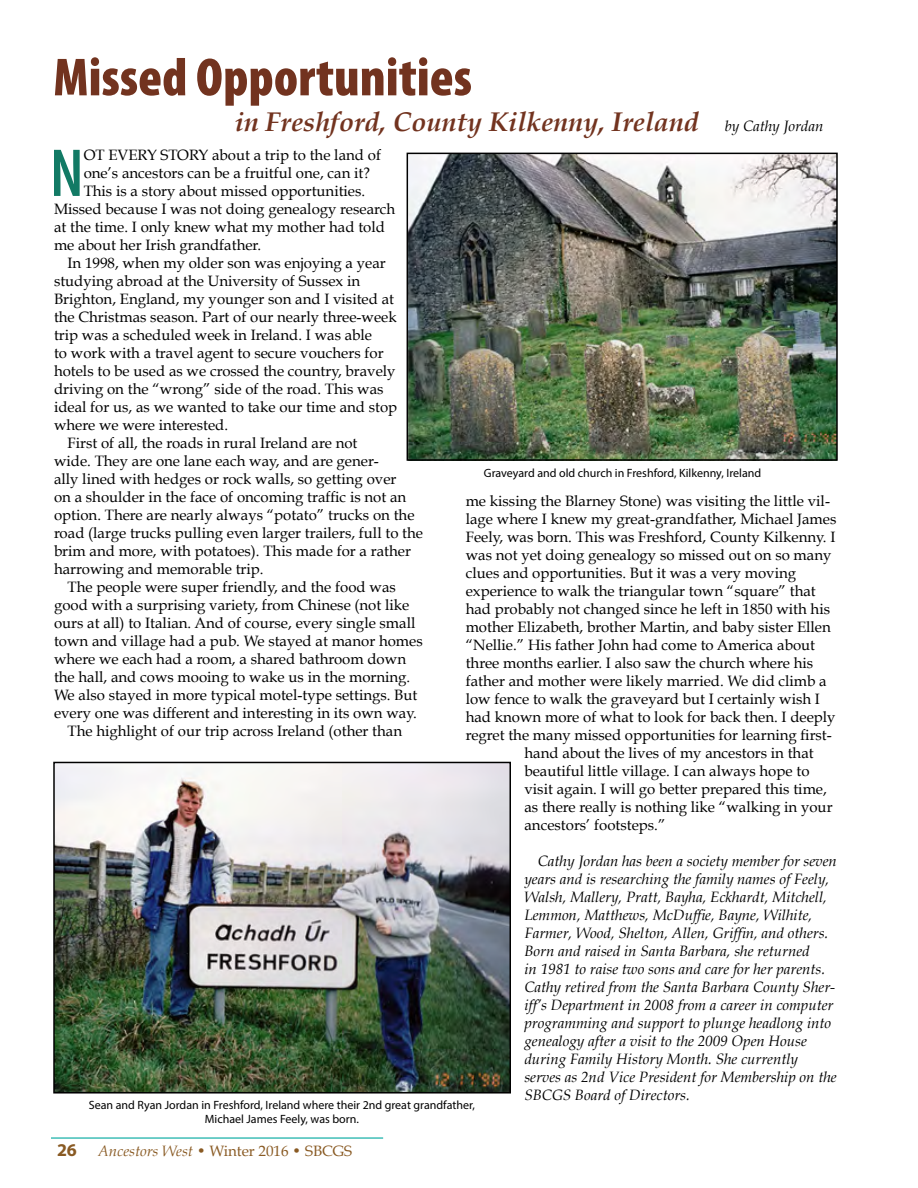
<style>
.page{position:relative;width:918px;height:1188px;background:#fff}
.page>*{position:absolute;margin:0;border:0;box-sizing:border-box;transform-origin:0 0}
.content_body{font:600 condensed 68.4px "Myriad Pro";color:#127a65}
.subhead{font:900 condensed 54px "Myriad Pro";color:#72331f}
.subhead-2{font:italic 700 27px "Book Antiqua";color:#72331f}
.t1{font:700 18px "Myriad Pro";color:#895a23}
.content_body-2{font:15px/18px "Book Antiqua";color:#000}
.content_body-3{font:italic 15px/18px "Book Antiqua";color:#000}
.t2{font:15px "Book Antiqua";color:#895a23}
.subhead-3{font:italic 15px "Book Antiqua";color:#000}
.t3{font:12px "Myriad Pro";color:#000}
.s1{font-style:italic}
</style>
<div class="page">
<hr style="left:51px;top:1137px;width:332px;height:2px;background:#00a89f">
<img style="left:410px;top:156px;width:425px;height:302px">
<div style="left:407px;top:153px;width:431px;height:308px;border:2px solid #000"></div>
<img style="left:56px;top:765px;width:452px;height:326px">
<div style="left:53px;top:762px;width:458px;height:332px;border:2px solid #000"></div>
<p class="subhead" style="left:53px;top:43px;width:420px">Missed Opportunities</p>
<p class="subhead-2" style="left:235px;top:106px;width:466px">in Freshford, County Kilkenny, Ireland</p>
<p class="subhead-3" style="left:725px;top:118px;width:100px">by Cathy Jordan</p>
<p class="content_body" style="left:50px;top:131px;width:35px">N</p>
<p class="content_body-2" style="left:84px;top:146px;width:299px">OT EVERY STORY about a trip to the land of</p>
<p class="content_body-2" style="left:84px;top:164px;width:288px">one’s ancestors can be a fruitful one, can it?</p>
<p class="content_body-2" style="left:84px;top:182px;width:283px">This is a story about missed opportunities.</p>
<p class="content_body-2" style="left:54px;top:200px;width:343px">Missed because I was not doing genealogy research</p>
<p class="content_body-2" style="left:54px;top:218px;width:332px">at the time. I only knew what my mother had told</p>
<p class="content_body-2" style="left:54px;top:236px;width:209px">me about her Irish grandfather.</p>
<p class="content_body-2" style="left:54px;top:254px;width:345px;text-indent:14px">In 1998, when my older son was enjoying a year studying abroad at the University of Sussex in Brighton, England, my younger son and I visited at the Christmas season. Part of our nearly three-week trip was a scheduled week in Ireland. I was able<br>to work with a travel agent to secure vouchers for hotels to be used as we crossed the country, bravely driving on the “wrong” side of the road. This was ideal for us, as we wanted to take our time and stop where we were interested.</p>
<p class="content_body-2" style="left:54px;top:434px;width:371px;text-indent:14px">First of all, the roads in rural Ireland are not<br>wide. They are one lane each way, and are gener-<br>ally lined with hedges or rock walls, so getting over<br>on a shoulder in the face of oncoming traffic is not an option. There are nearly always “potato” trucks on the road (large trucks pulling even larger trailers, full to the brim and more, with potatoes). This made for a rather harrowing and memorable trip.</p>
<p class="content_body-2" style="left:54px;top:578px;width:370px;text-indent:14px">The people were super friendly, and the food was good with a surprising variety, from Chinese (not like ours at all) to Italian. And of course, every single small town and village had a pub. We stayed at manor homes where we each had a room, a shared bathroom down the hall, and cows mooing to wake us in the morning.<br>We also stayed in more typical motel-type settings. But every one was different and interesting in its own way.</p>
<p class="content_body-2" style="left:68px;top:722px;width:336px">The highlight of our trip across Ireland (other than</p>
<p class="t3" style="left:484px;top:465px;width:279px">Graveyard and old church in Freshford, Kilkenny, Ireland</p>
<p class="content_body-2" style="left:466px;top:492px;width:366px">me kissing the Blarney Stone) was visiting the little vil-</p>
<p class="content_body-2" style="left:466px;top:510px;width:372px">lage where I knew my great-grandfather, Michael James</p>
<p class="content_body-2" style="left:466px;top:528px;width:371px">Feely, was born. This was Freshford, County Kilkenny. I</p>
<p class="content_body-2" style="left:466px;top:546px;width:367px">was not yet doing genealogy so missed out on so many</p>
<p class="content_body-2" style="left:466px;top:564px;width:332px">clues and opportunities. But it was a very moving</p>
<p class="content_body-2" style="left:466px;top:582px;width:352px">experience to walk the triangular town “square” that</p>
<p class="content_body-2" style="left:466px;top:600px;width:366px">had probably not changed since he left in 1850 with his</p>
<p class="content_body-2" style="left:466px;top:618px;width:367px">mother Elizabeth, brother Martin, and baby sister Ellen</p>
<p class="content_body-2" style="left:466px;top:636px;width:351px">“Nellie.” His father John had come to America about</p>
<p class="content_body-2" style="left:466px;top:654px;width:349px">three months earlier. I also saw the church where his</p>
<p class="content_body-2" style="left:466px;top:672px;width:363px">father and mother were likely married. We did climb a</p>
<p class="content_body-2" style="left:466px;top:690px;width:356px">low fence to walk the graveyard but I certainly wish I</p>
<p class="content_body-2" style="left:466px;top:708px;width:371px">had known more of what to look for back then. I deeply</p>
<p class="content_body-2" style="left:466px;top:726px;width:368px">regret the many missed opportunities for learning first-</p>
<p class="content_body-2" style="left:524px;top:744px;width:291px">hand about the lives of my ancestors in that</p>
<p class="content_body-2" style="left:524px;top:762px;width:287px">beautiful little village. I can always hope to</p>
<p class="content_body-2" style="left:524px;top:780px;width:304px">visit again. I will go better prepared this time,</p>
<p class="content_body-2" style="left:524px;top:798px;width:310px">as there really is nothing like “walking in your</p>
<p class="content_body-2" style="left:524px;top:816px;width:143px">ancestors’ footsteps.”</p>
<p class="content_body-3" style="left:524px;top:852px;width:314px;text-indent:14px">Cathy Jordan has been a society member for seven years and is researching the family names of Feely, Walsh, Mallery, Pratt, Bayha, Eckhardt, Mitchell, Lemmon, Matthews, McDuffie, Bayne, Wilhite, Farmer, Wood, Shelton, Allen, Griffin, and others.<br>Born and raised in Santa Barbara, she returned<br>in 1981 to raise two sons and care for her parents.<br>Cathy retired from the Santa Barbara County Sher&shy;iff’s Department in 2008 from a career in computer programming and support to plunge headlong into genealogy after a visit to the 2009 Open House during Family History Month. She currently serves as 2nd Vice President for Membership on the SBCGS Board of Directors.</p>
<p class="t3" style="left:89px;top:1098px;width:388px">Sean and Ryan Jordan in Freshford, Ireland where their 2nd great grandfather,</p>
<p class="t3" style="left:205px;top:1111px;width:156px">Michael James Feely, was born.</p>
<p class="t1" style="left:57px;top:1138px;width:21px">26</p>
<p class="t2" style="left:98px;top:1142px;width:256px"><span class="s1">Ancestors West</span> • Winter 2016 • SBCGS</p>
</div>
